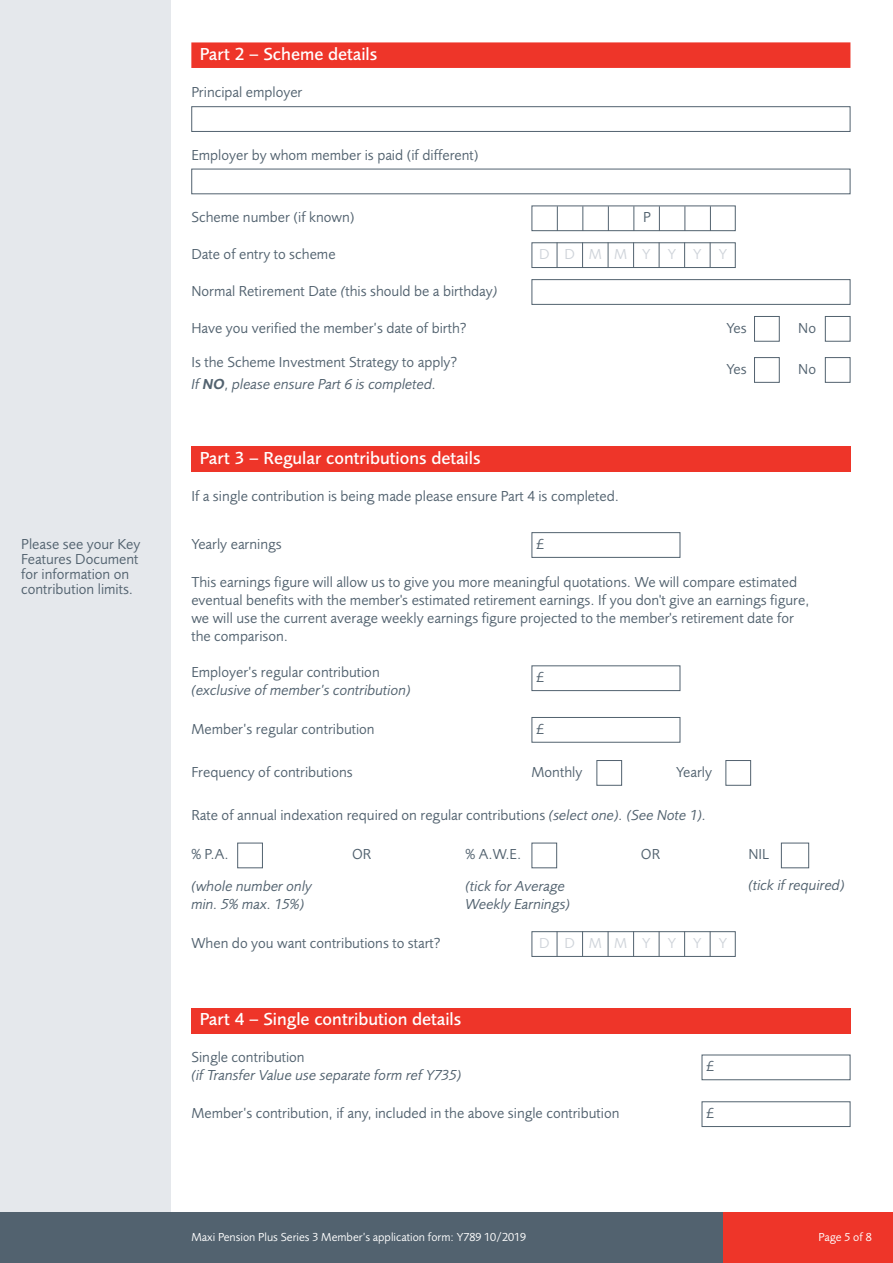
<style>
.page{position:relative;width:893px;height:1263px;background:#fff}
.page>*{position:absolute;margin:0;border:0;box-sizing:border-box;transform-origin:0 0}
.t1{font:500 18px "Pru Sans";color:#fff}
.t2{font:15px/18px "Pru Sans";color:#52626f}
.t3{font:italic 15px/18px "Pru Sans";color:#52626f}
.t4{font:15px "Pru Sans";letter-spacing:.95em;color:#cfd4da}
.t5{font:12px "Pru Sans";color:#fff}
.s1{font-style:italic}
.s2{font-weight:600;font-style:italic}
</style>
<div class="page">
<div style="left:0;top:0;width:170px;height:1263px;background:#e5e8ec"></div>
<div style="left:0;top:1212px;width:893px;height:51px;background:#52626f"></div>
<div style="left:723px;top:1212px;width:170px;height:51px;background:#ee3529"></div>
<div style="left:191px;top:42px;width:659px;height:26px;background:#ee3529"></div>
<div style="left:191px;top:446px;width:659px;height:26px;background:#ee3529"></div>
<div style="left:531px;top:532px;width:149px;height:26px;border:1px solid #52626f"></div>
<div style="left:596px;top:760px;width:26px;height:26px;border:1px solid #52626f"></div>
<div style="left:725px;top:760px;width:26px;height:26px;border:1px solid #52626f"></div>
<div style="left:237px;top:843px;width:26px;height:25px;border:1px solid #52626f"></div>
<div style="left:531px;top:843px;width:26px;height:25px;border:1px solid #52626f"></div>
<div style="left:781px;top:843px;width:28px;height:25px;border:1px solid #52626f"></div>
<div style="left:531px;top:665px;width:149px;height:26px;border:1px solid #52626f"></div>
<div style="left:531px;top:717px;width:149px;height:26px;border:1px solid #52626f"></div>
<div style="left:531px;top:931px;width:205px;height:26px;border:1px solid #52626f"></div>
<svg style="left:557px;top:931px;width:1px;height:26px"></svg>
<svg style="left:582px;top:931px;width:1px;height:26px"></svg>
<svg style="left:608px;top:931px;width:1px;height:26px"></svg>
<svg style="left:633px;top:931px;width:1px;height:26px"></svg>
<svg style="left:659px;top:931px;width:1px;height:26px"></svg>
<svg style="left:684px;top:931px;width:1px;height:26px"></svg>
<svg style="left:710px;top:931px;width:1px;height:26px"></svg>
<div style="left:531px;top:206px;width:205px;height:25px;border:1px solid #52626f"></div>
<svg style="left:582px;top:206px;width:1px;height:25px"></svg>
<svg style="left:557px;top:206px;width:1px;height:25px"></svg>
<svg style="left:633px;top:206px;width:1px;height:25px"></svg>
<svg style="left:608px;top:206px;width:1px;height:25px"></svg>
<svg style="left:684px;top:206px;width:1px;height:25px"></svg>
<svg style="left:659px;top:206px;width:1px;height:25px"></svg>
<svg style="left:710px;top:206px;width:1px;height:25px"></svg>
<div style="left:191px;top:106px;width:659px;height:26px;border:1px solid #52626f"></div>
<div style="left:191px;top:169px;width:659px;height:25px;border:1px solid #52626f"></div>
<div style="left:531px;top:242px;width:205px;height:26px;border:1px solid #52626f"></div>
<svg style="left:557px;top:242px;width:1px;height:26px"></svg>
<svg style="left:582px;top:242px;width:1px;height:26px"></svg>
<svg style="left:608px;top:242px;width:1px;height:26px"></svg>
<svg style="left:633px;top:242px;width:1px;height:26px"></svg>
<svg style="left:659px;top:242px;width:1px;height:26px"></svg>
<svg style="left:684px;top:242px;width:1px;height:26px"></svg>
<svg style="left:710px;top:242px;width:1px;height:26px"></svg>
<div style="left:754px;top:316px;width:26px;height:26px;border:1px solid #52626f"></div>
<div style="left:825px;top:316px;width:25px;height:26px;border:1px solid #52626f"></div>
<div style="left:754px;top:357px;width:26px;height:26px;border:1px solid #52626f"></div>
<div style="left:825px;top:357px;width:25px;height:26px;border:1px solid #52626f"></div>
<div style="left:531px;top:279px;width:319px;height:26px;border:1px solid #52626f"></div>
<div style="left:191px;top:1008px;width:659px;height:25px;background:#ee3529"></div>
<div style="left:702px;top:1054px;width:148px;height:26px;border:1px solid #52626f"></div>
<div style="left:702px;top:1101px;width:148px;height:26px;border:1px solid #52626f"></div>
<p class="t2" style="left:21px;top:538px;width:121px;line-height:15px">Please see your Key<br>Features Document for information on contribution limits.</p>
<p class="t1" style="left:200px;top:47px;width:179px">Part 2 – Scheme details</p>
<p class="t2" style="left:191px;top:85px;width:113px">Principal employer</p>
<p class="t2" style="left:191px;top:147px;width:289px">Employer by whom member is paid (if different)</p>
<p class="t2" style="left:191px;top:210px;width:165px">Scheme number (if known)</p>
<p class="t2" style="left:643px;top:210px;width:9px">P</p>
<p class="t2" style="left:191px;top:246px;width:146px">Date of entry to scheme</p>
<p class="t2" style="left:191px;top:283px;width:308px">Normal Retirement Date <span class="s1">(</span>this should be a birthday<span class="s1">)</span></p>
<p class="t2" style="left:191px;top:320px;width:277px">Have you verified the member’s date of birth?</p>
<p class="t2" style="left:191px;top:352px;width:268px;line-height:22.2px">Is the Scheme Investment Strategy to apply?<br><span class="s1">If</span> <span class="s2">NO</span><span class="s1">, please ensure Part 6 is completed.</span></p>
<p class="t1" style="left:200px;top:451px;width:282px">Part 3 – Regular contributions details</p>
<p class="t4" style="left:539px;top:248px;width:190px">DDMMY Y Y Y</p>
<p class="t2" style="left:727px;top:320px;width:22px">Yes</p>
<p class="t2" style="left:798px;top:320px;width:19px">No</p>
<p class="t2" style="left:727px;top:361px;width:22px">Yes</p>
<p class="t2" style="left:798px;top:361px;width:19px">No</p>
<p class="t2" style="left:191px;top:488px;width:429px">If a single contribution is being made please ensure Part 4 is completed.</p>
<p class="t2" style="left:191px;top:536px;width:92px">Yearly earnings</p>
<p class="t2" style="left:536px;top:536px;width:9px">£</p>
<p class="t2" style="left:191px;top:574px;width:619px">This earnings figure will allow us to give you more meaningful quotations. We will compare estimated eventual benefits with the member's estimated retirement earnings. If you don't give an earnings figure, we will use the current average weekly earnings figure projected to the member's retirement date for the comparison.</p>
<p class="t2" style="left:191px;top:665px;width:190px">Employer’s regular contribution</p>
<p class="t3" style="left:191px;top:683px;width:221px">(exclusive of member’s contribution)</p>
<p class="t2" style="left:191px;top:721px;width:185px">Member’s regular contribution</p>
<p class="t2" style="left:536px;top:669px;width:9px">£</p>
<p class="t2" style="left:536px;top:721px;width:9px">£</p>
<p class="t2" style="left:191px;top:764px;width:163px">Frequency of contributions</p>
<p class="t2" style="left:531px;top:764px;width:52px">Monthly</p>
<p class="t2" style="left:676px;top:764px;width:37px">Yearly</p>
<p class="t2" style="left:191px;top:807px;width:517px">Rate of annual indexation required on regular contributions <span class="s1">(select one). (See Note 1).</span></p>
<p class="t2" style="left:191px;top:847px;width:39px">% P.A.</p>
<p class="t3" style="left:191px;top:878px;width:122px">(whole number only min. 5% max. 15%)</p>
<p class="t3" style="left:466px;top:878px;width:106px">(tick for Average<br>Weekly Earnings)</p>
<p class="t3" style="left:748px;top:878px;width:98px">(tick if required)</p>
<p class="t2" style="left:352px;top:847px;width:21px">OR</p>
<p class="t2" style="left:466px;top:847px;width:57px">% A.W.E.</p>
<p class="t2" style="left:641px;top:847px;width:21px">OR</p>
<p class="t2" style="left:748px;top:847px;width:22px">NIL</p>
<p class="t2" style="left:191px;top:935px;width:251px">When do you want contributions to start?</p>
<p class="t1" style="left:200px;top:1012px;width:263px">Part 4 – Single contribution details</p>
<p class="t4" style="left:539px;top:937px;width:190px">DDMMY Y Y Y</p>
<p class="t2" style="left:191px;top:1050px;width:115px">Single contribution</p>
<p class="t3" style="left:191px;top:1068px;width:272px">(if Transfer Value use separate form ref Y735)</p>
<p class="t2" style="left:191px;top:1105px;width:430px">Member’s contribution, if any, included in the above single contribution</p>
<p class="t2" style="left:707px;top:1059px;width:9px">£</p>
<p class="t2" style="left:707px;top:1105px;width:9px">£</p>
<p class="t5" style="left:191px;top:1232px;width:336px">Maxi Pension Plus Series 3 Member’s application form: Y789 10/2019</p>
<p class="t5" style="left:819px;top:1232px;width:55px">Page 5 of 8</p>
</div>
